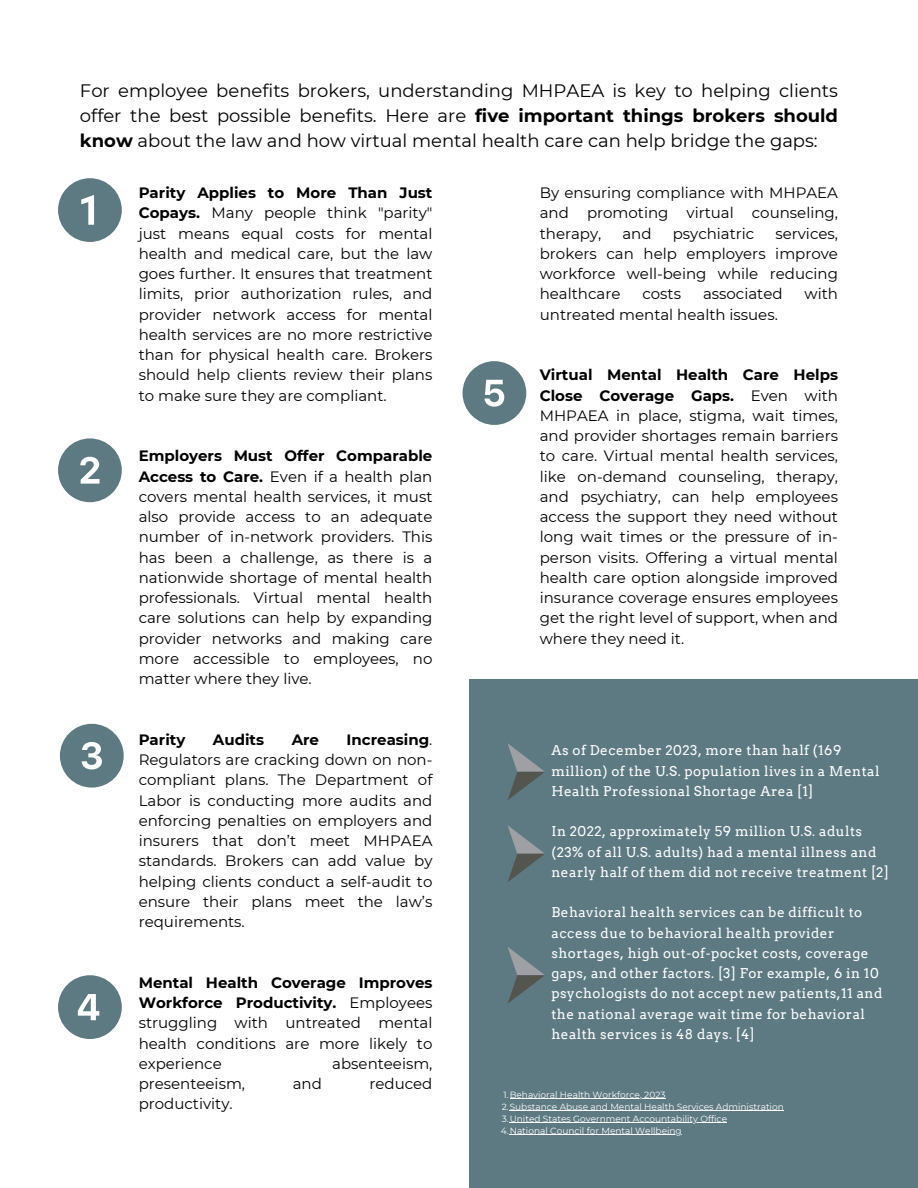
<style>
.page{position:relative;width:918px;height:1188px;background:#fff}
.page>*{position:absolute;margin:0;border:0;box-sizing:border-box;transform-origin:0 0}
.t1{font:18px/24.8px "Montserrat";color:#000;text-align:justify}
.t2{font:15px/20.2px "Montserrat";color:#000;text-align:justify}
.t3{font:700 15px "Montserrat";color:#000}
.t4{font:13.5px/20.2px "Arvo";letter-spacing:.035em;color:#fff}
.t5{font:9px/12px "Montserrat";color:#fefffe}
.s1{font-weight:700}
</style>
<div class="page">
<svg style="left:58px;top:178px;width:64px;height:64px"></svg>
<svg style="left:58px;top:438px;width:64px;height:64px"></svg>
<svg style="left:58px;top:975px;width:64px;height:64px"></svg>
<svg style="left:463px;top:361px;width:63px;height:64px"></svg>
<svg style="left:60px;top:724px;width:64px;height:64px"></svg>
<div style="left:469px;top:679px;width:449px;height:509px;background:#5d7a83"></div>
<hr style="left:510px;top:1098px;width:156px;height:1px;background:#fefffe">
<hr style="left:510px;top:1110px;width:274px;height:1px;background:#fefffe">
<hr style="left:510px;top:1122px;width:217px;height:1px;background:#fefffe">
<hr style="left:510px;top:1134px;width:172px;height:1px;background:#fefffe">
<svg style="left:508px;top:826px;width:37px;height:56px"></svg>
<svg style="left:508px;top:947px;width:37px;height:56px"></svg>
<svg style="left:508px;top:744px;width:37px;height:56px"></svg>
<p class="t1" style="left:80px;top:79px;width:760px">For employee benefits brokers, understanding MHPAEA is key to helping clients offer the best possible benefits. Here are <span class="s1">five important things brokers should know</span> about the law and how virtual mental health care can help bridge the gaps:</p>
<p class="t2" style="left:139px;top:183px;width:295px"><span class="s1">Parity Applies to More Than Just Copays.</span> Many people think "parity" just means equal costs for mental health and medical care, but the law goes further. It ensures that treatment limits, prior authorization rules, and provider network access for mental health services are no more restrictive than for physical health care. Brokers should help clients review their plans to make sure they are compliant.</p>
<p class="t2" style="left:139px;top:446px;width:295px"><span class="s1">Employers Must Offer Comparable Access to Care.</span> Even if a health plan covers mental health services, it must also provide access to an adequate number of in-network providers. This has been a challenge, as there is a nationwide shortage of mental health professionals. Virtual mental health care solutions can help by expanding provider networks and making care more accessible to employees, no matter where they live.</p>
<p class="t2" style="left:139px;top:729px;width:295px;text-indent:208px"><span class="s1">Increasing</span>.<br>Regulators are cracking down on non&shy;compliant plans. The Department of Labor is conducting more audits and enforcing penalties on employers and insurers that don’t meet MHPAEA standards. Brokers can add value by helping clients conduct a self-audit to ensure their plans meet the law’s requirements.</p>
<p class="t3" style="left:139px;top:730px;width:48px">Parity</p>
<p class="t3" style="left:213px;top:730px;width:53px">Audits</p>
<p class="t3" style="left:292px;top:730px;width:29px">Are</p>
<p class="t2" style="left:139px;top:972px;width:295px"><span class="s1">Mental Health Coverage Improves Workforce Productivity.</span> Employees struggling with untreated mental health conditions are more likely to experience</p>
<p class="t2" style="left:332px;top:1053px;width:102px">absenteeism,</p>
<p class="t2" style="left:139px;top:1074px;width:108px">presenteeism,</p>
<p class="t2" style="left:293px;top:1074px;width:31px">and</p>
<p class="t2" style="left:369px;top:1074px;width:64px">reduced</p>
<p class="t2" style="left:139px;top:1094px;width:95px">productivity.</p>
<p class="t2" style="left:540px;top:183px;width:300px">By ensuring compliance with MHPAEA and promoting virtual counseling, therapy,</p>
<p class="t2" style="left:540px;top:223px;width:300px;text-indent:236px">services, brokers can help employers improve workforce well-being while reducing healthcare</p>
<p class="t2" style="left:622px;top:223px;width:31px">and</p>
<p class="t2" style="left:673px;top:223px;width:83px">psychiatric</p>
<p class="t2" style="left:642px;top:284px;width:40px">costs</p>
<p class="t2" style="left:703px;top:284px;width:81px">associated</p>
<p class="t2" style="left:805px;top:284px;width:35px">with</p>
<p class="t2" style="left:540px;top:304px;width:240px">untreated mental health issues.</p>
<p class="t2" style="left:540px;top:365px;width:300px"><span class="s1">Virtual Mental Health Care Helps Close Coverage Gaps.</span> Even with MHPAEA in place, stigma, wait times, and provider shortages remain barriers to care. Virtual mental health services, like on-demand counseling, therapy, and psychiatry, can help employees access the support they need without long wait times or the pressure of in&shy;person visits. Offering a virtual mental health care option alongside improved insurance coverage ensures employees get the right level of support, when and where they need it.</p>
<p class="t4" style="left:552px;top:741px;width:329px">As of December 2023, more than half (169 million) of the U.S. population lives in a Mental<br>Health Professional Shortage Area [1]</p>
<p class="t4" style="left:552px;top:822px;width:339px">In 2022, approximately 59 million U.S. adults (23% of all U.S. adults) had a mental illness and nearly half of them did not receive treatment [2]</p>
<p class="t4" style="left:552px;top:903px;width:332px">Behavioral health services can be difficult to access due to behavioral health provider shortages, high out-of-pocket costs, coverage gaps, and other factors. [3] For example, 6 in 10 psychologists do not accept new patients,11 and the national average wait time for behavioral health services is 48 days. [4]</p>
<p class="t5" style="left:501px;top:1088px;width:284px">1.Behavioral Health Workforce, 2023<br>2.Substance Abuse and Mental Health Services Administration 3.United States Government Accountability Office<br>4.National Council for Mental Wellbeing</p>
</div>
